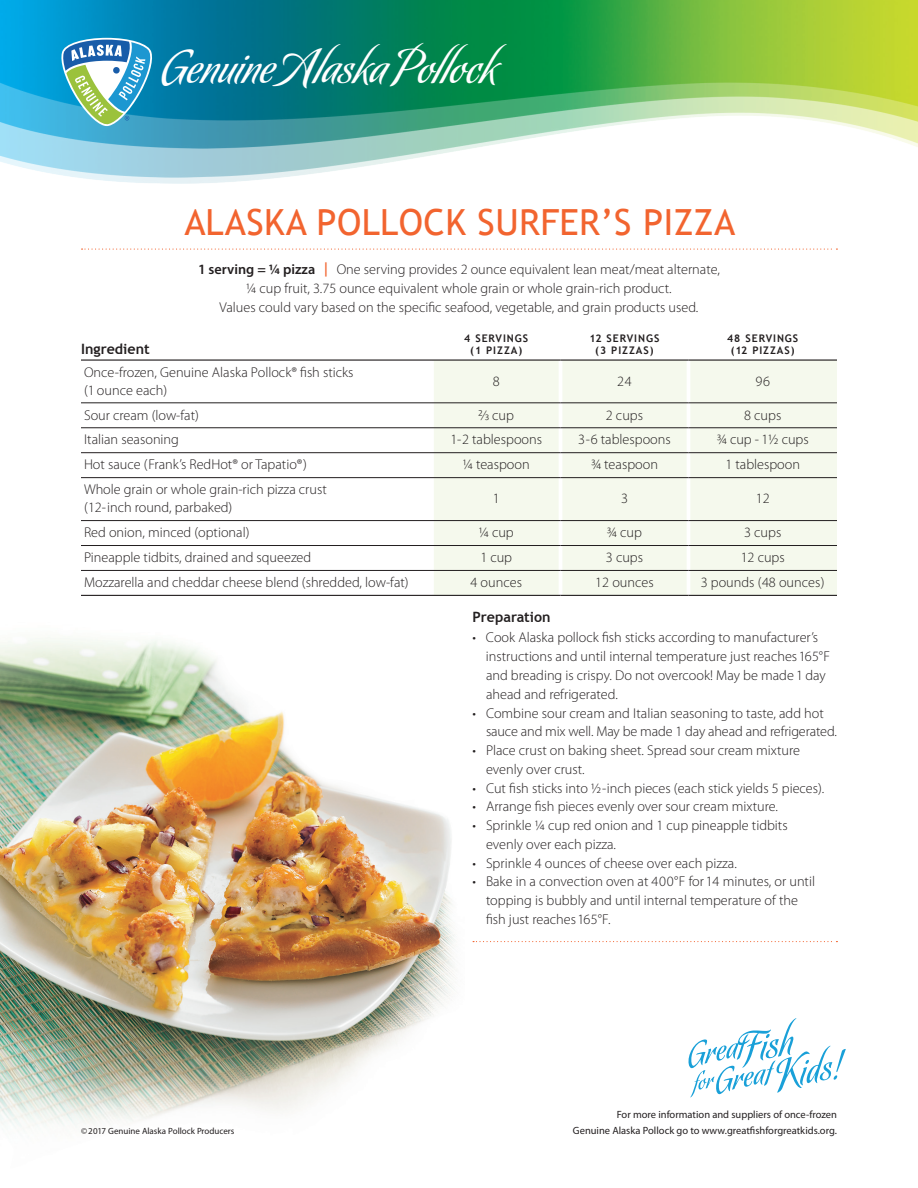
<style>
.page{position:relative;width:918px;height:1188px;background:#fff}
.page>*{position:absolute;margin:0;border:0;box-sizing:border-box;transform-origin:0 0}
.t1{font:46.5px "Koziupack";color:#fff}
.t2{font:36px "Trebuchet MS";letter-spacing:.01em;color:#f2642f}
.t3{font:300 14.25px/18.8px "Myriad Pro";color:#231f20}
.t4{font:700 14.25px "Trebuchet MS";color:#231f20}
.t5{font:10.5px/15.8px "Myriad Pro";color:#231f20;text-align:right}
.t6{font:700 10.5px/12px "Trebuchet MS";letter-spacing:.09em;color:#231f20;text-align:center}
.t7{font:9px "Myriad Pro";color:#231f20}
.s1{font-weight:600}
.s2{font-weight:600;color:#f2642f}
</style>
<div class="page">
<img style="left:0;top:0;width:918px;height:184px">
<svg style="left:60px;top:38px;width:94px;height:89px"></svg>
<img style="left:0;top:521px;width:455px;height:607px">
<svg style="left:688px;top:1018px;width:158px;height:79px"></svg>
<svg style="left:473px;top:941px;width:364px;height:1px"></svg>
<svg style="left:82px;top:249px;width:755px;height:1px"></svg>
<div style="left:434px;top:361px;width:403px;height:234px;background:#f5f9ed"></div>
<hr style="left:559px;top:361px;width:3px;height:42px;background:#fff">
<hr style="left:687px;top:361px;width:3px;height:42px;background:#fff">
<hr style="left:559px;top:403px;width:3px;height:25px;background:#fff">
<hr style="left:687px;top:403px;width:3px;height:25px;background:#fff">
<hr style="left:559px;top:428px;width:3px;height:25px;background:#fff">
<hr style="left:687px;top:428px;width:3px;height:25px;background:#fff">
<hr style="left:559px;top:453px;width:3px;height:24px;background:#fff">
<hr style="left:687px;top:453px;width:3px;height:24px;background:#fff">
<hr style="left:559px;top:478px;width:3px;height:42px;background:#fff">
<hr style="left:687px;top:478px;width:3px;height:42px;background:#fff">
<hr style="left:430px;top:521px;width:4px;height:24px;background:#fff">
<hr style="left:559px;top:521px;width:3px;height:24px;background:#fff">
<hr style="left:687px;top:521px;width:3px;height:24px;background:#fff">
<hr style="left:430px;top:546px;width:4px;height:24px;background:#fff">
<hr style="left:559px;top:546px;width:3px;height:24px;background:#fff">
<hr style="left:687px;top:546px;width:3px;height:24px;background:#fff">
<hr style="left:430px;top:571px;width:4px;height:24px;background:#fff">
<hr style="left:559px;top:571px;width:3px;height:24px;background:#fff">
<hr style="left:687px;top:571px;width:3px;height:24px;background:#fff">
<hr style="left:81px;top:403px;width:351px;height:1px;background:#231f20">
<hr style="left:432px;top:403px;width:129px;height:1px;background:#231f20">
<hr style="left:561px;top:403px;width:127px;height:1px;background:#231f20">
<hr style="left:688px;top:403px;width:149px;height:1px;background:#231f20">
<hr style="left:81px;top:428px;width:351px;height:1px;background:#231f20">
<hr style="left:432px;top:428px;width:129px;height:1px;background:#231f20">
<hr style="left:561px;top:428px;width:127px;height:1px;background:#231f20">
<hr style="left:688px;top:428px;width:149px;height:1px;background:#231f20">
<hr style="left:81px;top:452px;width:351px;height:1px;background:#231f20">
<hr style="left:432px;top:452px;width:129px;height:1px;background:#231f20">
<hr style="left:561px;top:452px;width:127px;height:1px;background:#231f20">
<hr style="left:688px;top:452px;width:149px;height:1px;background:#231f20">
<hr style="left:81px;top:477px;width:351px;height:1px;background:#231f20">
<hr style="left:432px;top:477px;width:129px;height:1px;background:#231f20">
<hr style="left:561px;top:477px;width:127px;height:1px;background:#231f20">
<hr style="left:688px;top:477px;width:149px;height:1px;background:#231f20">
<hr style="left:81px;top:520px;width:351px;height:1px;background:#231f20">
<hr style="left:432px;top:520px;width:129px;height:1px;background:#231f20">
<hr style="left:561px;top:520px;width:127px;height:1px;background:#231f20">
<hr style="left:688px;top:520px;width:149px;height:1px;background:#231f20">
<hr style="left:81px;top:545px;width:351px;height:1px;background:#231f20">
<hr style="left:432px;top:545px;width:129px;height:1px;background:#231f20">
<hr style="left:561px;top:545px;width:127px;height:1px;background:#231f20">
<hr style="left:688px;top:545px;width:149px;height:1px;background:#231f20">
<hr style="left:81px;top:570px;width:351px;height:1px;background:#231f20">
<hr style="left:432px;top:570px;width:129px;height:1px;background:#231f20">
<hr style="left:561px;top:570px;width:127px;height:1px;background:#231f20">
<hr style="left:688px;top:570px;width:149px;height:1px;background:#231f20">
<hr style="left:81px;top:359px;width:351px;height:2px;background:#231f20">
<hr style="left:432px;top:359px;width:129px;height:2px;background:#231f20">
<hr style="left:561px;top:359px;width:127px;height:2px;background:#231f20">
<hr style="left:688px;top:359px;width:149px;height:2px;background:#231f20">
<hr style="left:81px;top:595px;width:351px;height:1px;background:#231f20">
<hr style="left:432px;top:595px;width:129px;height:1px;background:#231f20">
<hr style="left:561px;top:595px;width:127px;height:1px;background:#231f20">
<hr style="left:688px;top:595px;width:149px;height:1px;background:#231f20">
<h1 class="t1" style="left:162px;top:40px;width:336px">Genuine Alaska Pollock</h1>
<h2 class="t2" style="left:185px;top:201px;width:552px">ALASKA POLLOCK SURFER’S PIZZA</h2>
<p class="t3" style="left:198px;top:260px;width:523px;text-align:center"><span class="s1">1 serving = ¼ pizza</span> <span class="s2">|</span> One serving provides 2 ounce equivalent lean meat/meat alternate, ¼ cup fruit, 3.75 ounce equivalent whole grain or whole grain-rich product.<br>Values could vary based on the specific seafood, vegetable, and grain products used.</p>
<p class="t4" style="left:81px;top:340px;width:70px">Ingredient</p>
<p class="t6" style="left:464px;top:332px;width:66px">4 SERVINGS (1 PIZZA)</p>
<p class="t6" style="left:590px;top:332px;width:71px">12 SERVINGS (3 PIZZAS)</p>
<p class="t6" style="left:727px;top:332px;width:73px">48 SERVINGS (12 PIZZAS)</p>
<p class="t3" style="left:84px;top:363px;width:271px;line-height:18px">Once-frozen, Genuine Alaska Pollock® fish sticks (1 ounce each)</p>
<p class="t3" style="left:493px;top:372px;width:8px">8</p>
<p class="t3" style="left:617px;top:372px;width:16px">24</p>
<p class="t3" style="left:755px;top:372px;width:16px">96</p>
<p class="t3" style="left:84px;top:406px;width:116px">Sour cream (low-fat)</p>
<p class="t3" style="left:479px;top:406px;width:37px">²⁄₃ cup</p>
<p class="t3" style="left:606px;top:406px;width:39px">2 cups</p>
<p class="t3" style="left:744px;top:406px;width:39px">8 cups</p>
<p class="t3" style="left:84px;top:431px;width:97px">Italian seasoning</p>
<p class="t3" style="left:450px;top:431px;width:93px">1-2 tablespoons</p>
<p class="t3" style="left:578px;top:431px;width:94px">3-6 tablespoons</p>
<p class="t3" style="left:717px;top:431px;width:94px">¾ cup - 1½ cups</p>
<p class="t3" style="left:84px;top:455px;width:224px">Hot sauce (Frank’s RedHot® or Tapatio®)</p>
<p class="t3" style="left:463px;top:455px;width:68px">¼ teaspoon</p>
<p class="t3" style="left:591px;top:455px;width:68px">¾ teaspoon</p>
<p class="t3" style="left:725px;top:455px;width:76px">1 tablespoon</p>
<p class="t3" style="left:84px;top:481px;width:244px;line-height:18px">Whole grain or whole grain-rich pizza crust (12‑inch round, parbaked)</p>
<p class="t3" style="left:493px;top:489px;width:8px">1</p>
<p class="t3" style="left:621px;top:489px;width:8px">3</p>
<p class="t3" style="left:756px;top:489px;width:15px">12</p>
<p class="t3" style="left:84px;top:523px;width:167px">Red onion, minced (optional)</p>
<p class="t3" style="left:479px;top:523px;width:37px">¼ cup</p>
<p class="t3" style="left:607px;top:523px;width:37px">¾ cup</p>
<p class="t3" style="left:744px;top:523px;width:39px">3 cups</p>
<p class="t3" style="left:84px;top:548px;width:229px">Pineapple tidbits, drained and squeezed</p>
<p class="t3" style="left:480px;top:548px;width:33px">1 cup</p>
<p class="t3" style="left:606px;top:548px;width:39px">3 cups</p>
<p class="t3" style="left:741px;top:548px;width:46px">12 cups</p>
<p class="t3" style="left:84px;top:573px;width:326px">Mozzarella and cheddar cheese blend (shredded, low-fat)</p>
<p class="t3" style="left:471px;top:573px;width:53px">4 ounces</p>
<p class="t3" style="left:595px;top:573px;width:60px">12 ounces</p>
<p class="t3" style="left:701px;top:573px;width:126px">3 pounds (48 ounces)</p>
<p class="t7" style="left:81px;top:1125px;width:155px">© 2017 Genuine Alaska Pollock Producers</p>
<p class="t4" style="left:472px;top:608px;width:80px">Preparation</p>
<p class="t3" style="left:486px;top:629px;width:346px;text-indent:-13px">• Cook Alaska pollock fish sticks according to manufacturer’s instructions and until internal temperature just reaches 165°F and breading is crispy. Do not overcook! May be made 1 day ahead and refrigerated.</p>
<p class="t3" style="left:486px;top:704px;width:352px;text-indent:-13px">• Combine sour cream and Italian seasoning to taste, add hot sauce and mix well. May be made 1 day ahead and refrigerated.</p>
<p class="t3" style="left:486px;top:741px;width:316px;text-indent:-13px">• Place crust on baking sheet. Spread sour cream mixture evenly over crust.</p>
<p class="t3" style="left:473px;top:779px;width:353px">• Cut fish sticks into ½-inch pieces (each stick yields 5 pieces).</p>
<p class="t3" style="left:473px;top:797px;width:307px">• Arrange fish pieces evenly over sour cream mixture.</p>
<p class="t3" style="left:486px;top:816px;width:303px;text-indent:-13px">• Sprinkle ¼ cup red onion and 1 cup pineapple tidbits evenly over each pizza.</p>
<p class="t3" style="left:473px;top:854px;width:266px">• Sprinkle 4 ounces of cheese over each pizza.</p>
<p class="t3" style="left:486px;top:872px;width:331px;text-indent:-13px">• Bake in a convection oven at 400°F for 14 minutes, or until topping is bubbly and until internal temperature of the fish just reaches 165°F.</p>
<p class="t5" style="left:573px;top:1107px;width:266px">For more information and suppliers of once-frozen<br>Genuine Alaska Pollock go to www.greatfishforgreatkids.org.</p>
</div>
